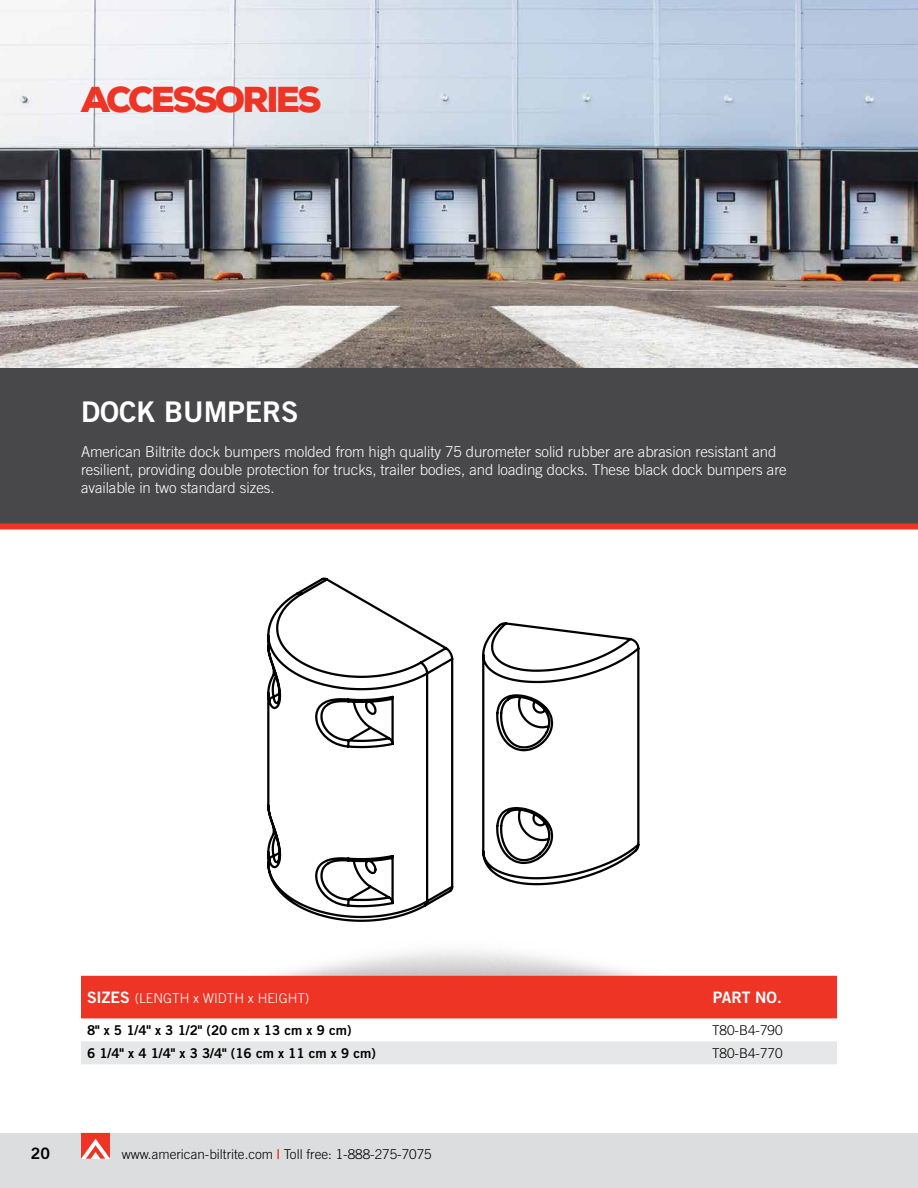
<style>
.page{position:relative;width:918px;height:1188px;background:#fff}
.page>*{position:absolute;margin:0;border:0;box-sizing:border-box;transform-origin:0 0}
.t1{font:900 36px "Nexa";color:#ee3525}
.t2{font:28.5px "Trade Gothic Bold Two";color:#fff}
.t3{font:15.75px "Trade Gothic Bold Two";letter-spacing:-.01em;color:#fff}
.t4{font:15.75px "Trade Gothic Bold Two";color:#000}
.t5{font:300 15px/18px "Trade Gothic";letter-spacing:-.005em;color:#fff}
.t6{font:300 13.5px "Trade Gothic";color:#000}
.t7{font:13.5px "Trade Gothic Bold Two";color:#000}
.t8{font:300 13.5px "Trade Gothic";color:#fff}
.s1{font-family:"Trade Gothic Bold Two";font-weight:400;font-size:15.75px}
.s2{font-family:"Trade Gothic Bold Two";font-weight:400;color:#ee3525}
</style>
<div class="page">
<div style="left:0;top:1133px;width:918px;height:55px;background:#dcddde"></div>
<svg style="left:81px;top:1133px;width:29px;height:26px"></svg>
<img style="left:0;top:0;width:918px;height:368px">
<div style="left:81px;top:976px;width:756px;height:42px;background:#ee3525"></div>
<div style="left:81px;top:1041px;width:756px;height:23px;background:#e6e7e8"></div>
<div style="left:0;top:368px;width:918px;height:158px;background:#48484a"></div>
<div style="left:0;top:523px;width:918px;height:6px;background:#ee3525"></div>
<svg style="left:482px;top:622px;width:158px;height:264px"></svg>
<svg style="left:267px;top:577px;width:187px;height:345px"></svg>
<h1 class="t1" style="left:81px;top:76px;width:25px">ACCESSO</h1>
<h1 class="t1" style="left:243px;top:76px;width:56px">RIES</h1>
<h2 class="t2" style="left:81px;top:394px;width:219px">DOCK BUMPERS</h2>
<p class="t5" style="left:81px;top:443px;width:707px">American Biltrite dock bumpers molded from high quality 75 durometer solid rubber are abrasion resistant and resilient, providing double protection for trucks, trailer bodies, and loading docks. These black dock bumpers are available in two standard sizes.</p>
<p class="t8" style="left:87px;top:991px;width:224px"><span class="s1">SIZES</span> (LENGTH x WIDTH x HEIGHT)</p>
<p class="t3" style="left:713px;top:988px;width:71px">PART NO.</p>
<p class="t7" style="left:87px;top:1022px;width:266px">8" x 5 1/4" x 3 1/2" (20 cm x 13 cm x 9 cm)</p>
<p class="t6" style="left:712px;top:1022px;width:72px">T80-B4-790</p>
<p class="t7" style="left:87px;top:1045px;width:290px">6 1/4" x 4 1/4" x 3 3/4" (16 cm x 11 cm x 9 cm)</p>
<p class="t6" style="left:712px;top:1045px;width:72px">T80-B4-770</p>
<p class="t4" style="left:31px;top:1143px;width:21px">20</p>
<p class="t6" style="left:122px;top:1146px;width:312px">www.american-biltrite.com <span class="s2">|</span> Toll free: 1-888-275-7075</p>
</div>
